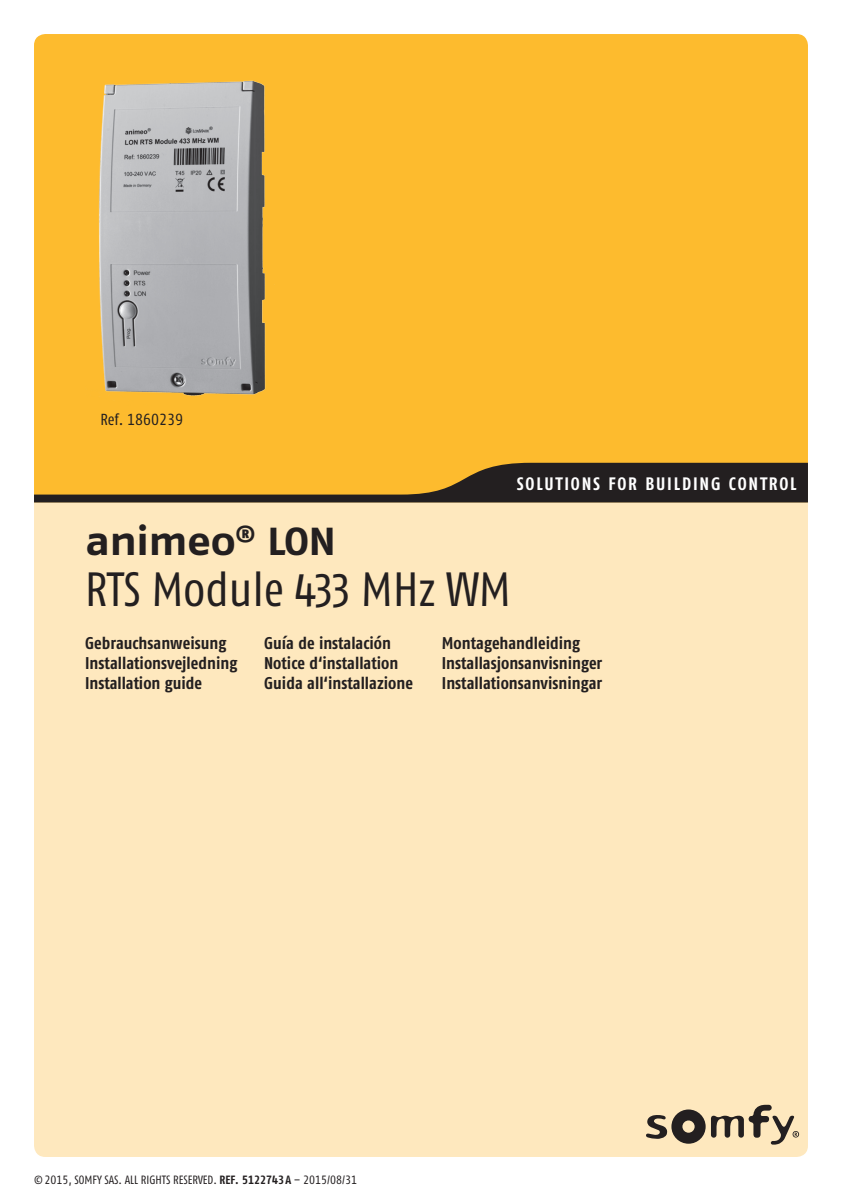
<style>
.page{position:relative;width:842px;height:1191px;background:#fff}
.page>*{position:absolute;margin:0;border:0;box-sizing:border-box;transform-origin:0 0}
.t1{font:48px "Fago Co Regular Lf";color:#231f20}
.t2{font:40px "Fago Ex Bold Tf";letter-spacing:-.025em;color:#231f20}
.t3{font:18px "Fago Co Bold Tf";letter-spacing:.1em;color:#fff}
.t4{font:17px "Fago Co Bold Tf";color:#231f20}
.t5{font:16px "Fago Co Regular Tf";color:#231f20}
.t6{font:12px "Fago Co Regular Tf";color:#231f20}
.s1{font-size:39px}
.s2{font-family:"Fago Co Bold Tf"}
</style>
<div class="page">
<div style="left:34px;top:34px;width:774px;height:429px;background:#fdbb2e"></div>
<svg style="left:34px;top:463px;width:774px;height:39px;background:#856526"></svg>
<div style="left:34px;top:503px;width:774px;height:654px;background:#fee8be"></div>
<svg style="left:646px;top:1104px;width:153px;height:40px;background:#b3a388"></svg>
<img style="left:85px;top:71px;width:221px;height:335px">
<p class="t5" style="left:100px;top:410px;width:84px">Ref. 1860239</p>
<p class="t3" style="left:517px;top:473px;width:281px">SOLUTIONS FOR BUILDING CONTROL</p>
<p class="t2" style="left:85px;top:517px;width:252px">animeo<sup>®</sup> <span class="s1">LON</span></p>
<p class="t1" style="left:85px;top:562px;width:427px">RTS Module 433 MHz WM</p>
<p class="t4" style="left:85px;top:632px;width:143px">Gebrauchsanweisung</p>
<p class="t4" style="left:85px;top:653px;width:154px">Installationsvejledning</p>
<p class="t4" style="left:85px;top:673px;width:118px">Installation guide</p>
<p class="t4" style="left:264px;top:632px;width:128px">Guía de instalación</p>
<p class="t4" style="left:264px;top:653px;width:136px">Notice d‘installation</p>
<p class="t4" style="left:264px;top:673px;width:150px">Guida all‘installazione</p>
<p class="t4" style="left:442px;top:632px;width:140px">Montagehandleiding</p>
<p class="t4" style="left:442px;top:653px;width:162px">Installasjonsanvisninger</p>
<p class="t4" style="left:442px;top:673px;width:162px">Installationsanvisningar</p>
<p class="t6" style="left:34px;top:1172px;width:325px">© 2015, SOMFY SAS. ALL RIGHTS RESERVED. <span class="s2">REF. 5122743A</span> – 2015/08/31</p>
</div>
